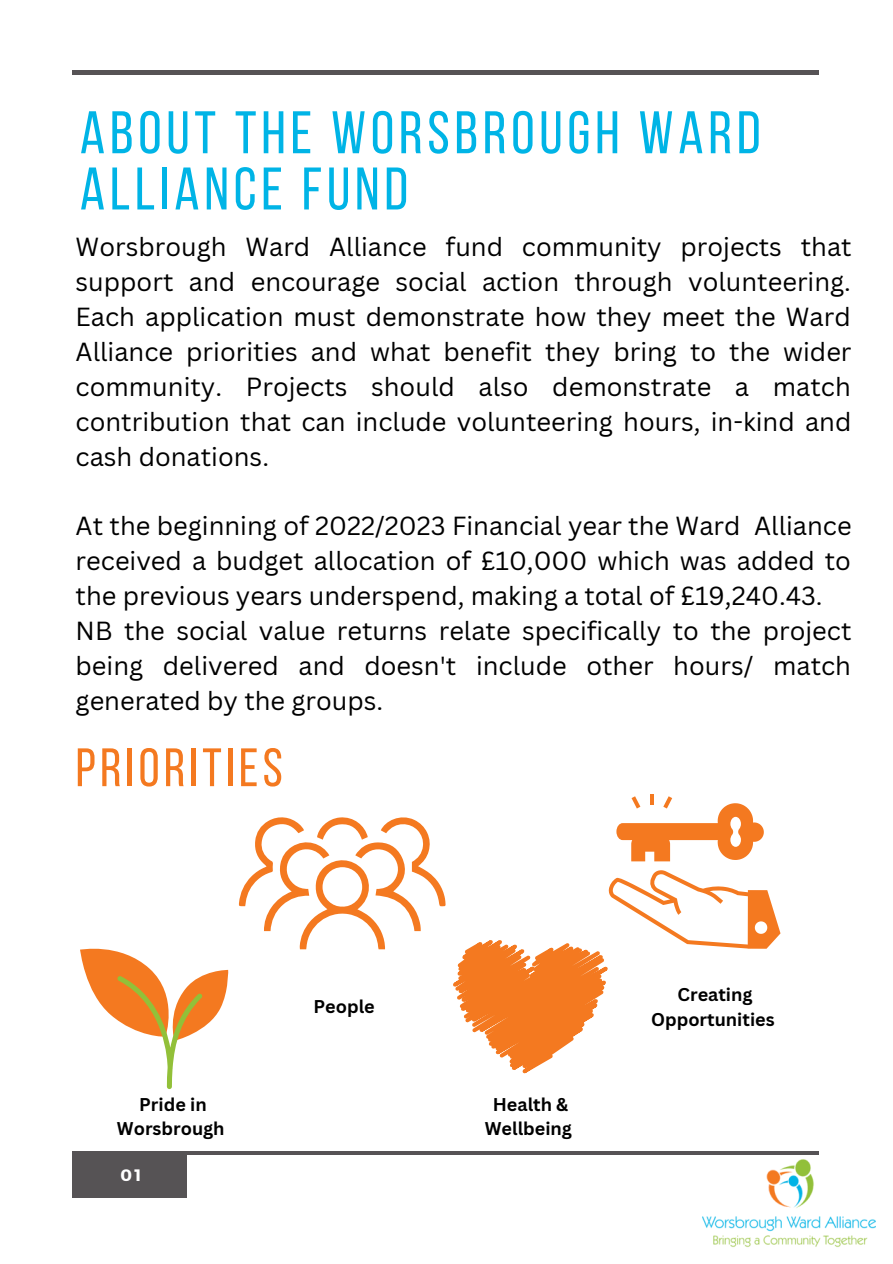
<style>
.page{position:relative;width:893px;height:1264px;background:#fff}
.page>*{position:absolute;margin:0;border:0;box-sizing:border-box;transform-origin:0 0}
.t1{font:60px/56.2px "Bebas Neue";letter-spacing:.08em;color:#00b4e6}
.t2{font:54px "Bebas Neue";letter-spacing:.08em;color:#f47920}
.t3{font:25.5px/34.8px "Canva Sans";color:#000;text-align:justify}
.t4{font:700 18px/24.8px "Canva Sans";color:#000;text-align:center}
.t5{font:700 16.5px "Montserrat";color:#fff}
</style>
<div class="page">
<hr style="left:72px;top:71px;width:747px;height:3px;background:#565355">
<div style="left:72px;top:1151px;width:115px;height:46px;background:#565355"></div>
<hr style="left:72px;top:1151px;width:747px;height:3px;background:#565355">
<svg style="left:616px;top:796px;width:147px;height:65px"></svg>
<svg style="left:649px;top:794px;width:4px;height:11px"></svg>
<svg style="left:239px;top:817px;width:206px;height:132px"></svg>
<svg style="left:453px;top:870px;width:327px;height:203px"></svg>
<svg style="left:80px;top:948px;width:148px;height:141px"></svg>
<img style="left:702px;top:1154px;width:173px;height:94px">
<h1 class="t1" style="left:80px;top:110px;width:682px">ABOUT THE WORSBROUGH WARD<br>ALLIANCE FUND</h1>
<p class="t3" style="left:76px;top:229px;width:777px">Worsbrough Ward Alliance fund community projects that support and encourage social action through volunteering.<br>Each application must demonstrate how they meet the Ward Alliance priorities and what benefit they bring to the wider community. Projects should also demonstrate a match contribution that can include volunteering hours, in-kind and cash donations.</p>
<p class="t3" style="left:76px;top:508px;width:777px;text-align:left">At the beginning of 2022/2023 Financial year the Ward Alliance received a budget allocation of £10,000 which was added to the previous years underspend, making a total of £19,240.43.<br>NB the social value returns relate specifically to the project being delivered and doesn't include other hours/ match generated by the groups.</p>
<h2 class="t2" style="left:76px;top:745px;width:209px">PRIORITIES</h2>
<p class="t4" style="left:117px;top:1091px;width:109px">Pride in<br>Worsbrough</p>
<p class="t5" style="left:120px;top:1164px;width:22px">01</p>
<p class="t4" style="left:313px;top:994px;width:63px">People</p>
<p class="t4" style="left:485px;top:1091px;width:89px">Health &amp;<br>Wellbeing</p>
<p class="t4" style="left:651px;top:981px;width:125px">Creating<br>Opportunities</p>
</div>
